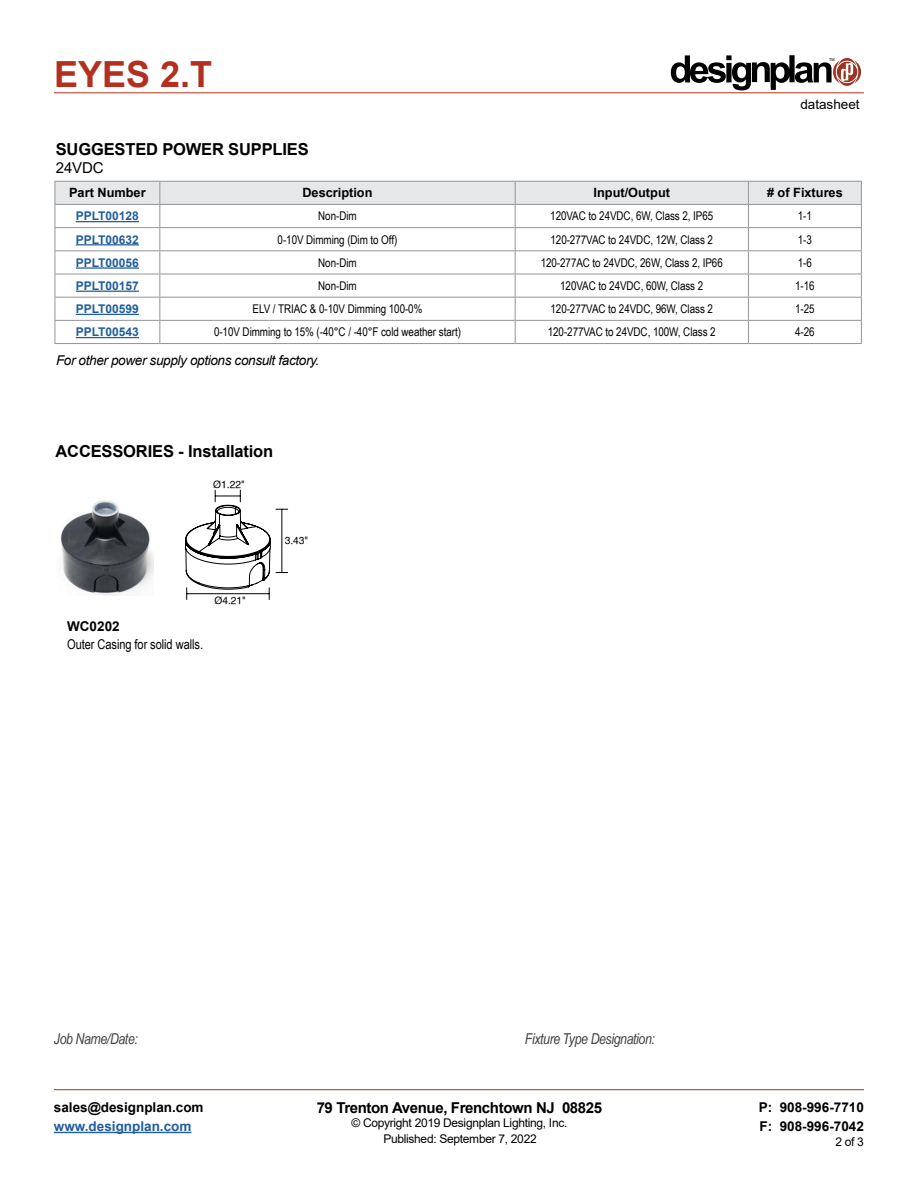
<style>
.page{position:relative;width:918px;height:1188px;background:#fff}
.page>*{position:absolute;margin:0;border:0;box-sizing:border-box;transform-origin:0 0}
.t1{font:700 36px "Arial";color:#b32f1e}
.t2{font:700 16.5px "Arial";letter-spacing:-.01em;color:#000}
.t3{font:italic 15px "Arial Narrow";letter-spacing:-.025em;color:#414042}
.t4{font:700 15px "Arial";letter-spacing:-.025em;color:#000}
.t5{font:15px "Arial";letter-spacing:-.01em;color:#000}
.t6{font:700 13.5px/19.5px "Arial";color:#000}
.t7{font:italic 13.5px "Arial";letter-spacing:-.025em;color:#000}
.t8{font:13.5px "Arial Narrow";letter-spacing:-.005em;color:#000}
.t9{font:700 13.5px "Arial";color:#215e9e}
.t10{font:13.5px "Arial";color:#000}
.t11{font:700 12.75px "Arial";color:#000}
.t12{font:12px "Arial Narrow";letter-spacing:-.005em;color:#000}
.t13{font:12px "Arial";letter-spacing:-.025em;color:#000}
.t14{font:700 12px "Arial";color:#215e9e}
.t15{font:10.2px "Helvetica";color:#000}
.t16{font:3.9px "Helvetica";color:#000}
</style>
<div class="page">
<hr style="left:54px;top:93px;width:810px;height:1px;background:#b32f1e">
<hr style="left:54px;top:1089px;width:810px;height:1px;background:#b32f1e">
<hr style="left:54px;top:1132px;width:137px;height:1px;background:#215e9e">
<svg style="left:671px;top:55px;width:190px;height:35px"></svg>
<img style="left:60px;top:500px;width:94px;height:96px">
<svg style="left:186px;top:490px;width:102px;height:110px"></svg>
<hr style="left:160px;top:343px;width:355px;height:1px;background:#939598">
<hr style="left:515px;top:343px;width:233px;height:1px;background:#939598">
<hr style="left:748px;top:343px;width:114px;height:1px;background:#939598">
<svg style="left:55px;top:181px;width:807px;height:162px"></svg>
<hr style="left:55px;top:343px;width:105px;height:1px;background:#939598">
<hr style="left:76px;top:221px;width:63px;height:1px;background:#215e9e">
<hr style="left:76px;top:244px;width:63px;height:1px;background:#215e9e">
<hr style="left:76px;top:267px;width:63px;height:2px;background:#215e9e">
<hr style="left:76px;top:291px;width:63px;height:1px;background:#215e9e">
<hr style="left:76px;top:314px;width:63px;height:1px;background:#215e9e">
<hr style="left:76px;top:337px;width:63px;height:1px;background:#215e9e">
<h1 class="t1" style="left:54px;top:49px;width:160px">EYES 2.T</h1>
<p class="t16" style="left:829px;top:57px;width:7px">TM</p>
<p class="t10" style="left:800px;top:95px;width:61px">datasheet</p>
<h2 class="t2" style="left:56px;top:138px;width:254px">SUGGESTED POWER SUPPLIES</h2>
<p class="t5" style="left:56px;top:158px;width:49px">24VDC</p>
<p class="t11" style="left:69px;top:184px;width:78px">Part Number</p>
<p class="t11" style="left:302px;top:184px;width:72px">Description</p>
<p class="t11" style="left:594px;top:184px;width:78px">Input/Output</p>
<p class="t11" style="left:767px;top:184px;width:77px"># of Fixtures</p>
<p class="t14" style="left:76px;top:208px;width:65px">PPLT00128</p>
<p class="t12" style="left:318px;top:207px;width:40px">Non-Dim</p>
<p class="t12" style="left:550px;top:207px;width:165px">120VAC to 24VDC, 6W, Class 2, IP65</p>
<p class="t12" style="left:798px;top:207px;width:16px">1-1</p>
<p class="t14" style="left:76px;top:231px;width:65px">PPLT00632</p>
<p class="t12" style="left:278px;top:231px;width:121px">0-10V Dimming (Dim to Off)</p>
<p class="t12" style="left:551px;top:231px;width:164px">120-277VAC to 24VDC, 12W, Class 2</p>
<p class="t12" style="left:798px;top:231px;width:16px">1-3</p>
<p class="t14" style="left:76px;top:254px;width:65px">PPLT00056</p>
<p class="t12" style="left:318px;top:254px;width:40px">Non-Dim</p>
<p class="t12" style="left:541px;top:254px;width:184px">120-277AC to 24VDC, 26W, Class 2, IP66</p>
<p class="t12" style="left:798px;top:254px;width:16px">1-6</p>
<p class="t14" style="left:76px;top:277px;width:65px">PPLT00157</p>
<p class="t12" style="left:318px;top:277px;width:40px">Non-Dim</p>
<p class="t12" style="left:560px;top:277px;width:145px">120VAC to 24VDC, 60W, Class 2</p>
<p class="t12" style="left:795px;top:277px;width:21px">1-16</p>
<p class="t14" style="left:76px;top:300px;width:65px">PPLT00599</p>
<p class="t12" style="left:253px;top:300px;width:171px">ELV / TRIAC &amp; 0-10V Dimming 100-0%</p>
<p class="t12" style="left:551px;top:300px;width:164px">120-277VAC to 24VDC, 96W, Class 2</p>
<p class="t12" style="left:795px;top:300px;width:21px">1-25</p>
<p class="t14" style="left:76px;top:324px;width:65px">PPLT00543</p>
<p class="t12" style="left:214px;top:323px;width:248px">0-10V Dimming to 15% (-40°C / -40°F cold weather start)</p>
<p class="t12" style="left:548px;top:323px;width:169px">120-277VAC to 24VDC, 100W, Class 2</p>
<p class="t12" style="left:795px;top:323px;width:21px">4-26</p>
<p class="t7" style="left:56px;top:351px;width:265px">For other power supply options consult factory.</p>
<h2 class="t2" style="left:56px;top:440px;width:219px">ACCESSORIES - Installation</h2>
<p class="t15" style="left:213px;top:479px;width:33px">Ø1.22"</p>
<p class="t6" style="left:67px;top:616px;width:54px">WC0202</p>
<p class="t8" style="left:67px;top:634px;width:137px">Outer Casing for solid walls.</p>
<p class="t15" style="left:214px;top:595px;width:33px">Ø4.21"</p>
<p class="t15" style="left:285px;top:534px;width:25px">3.43"</p>
<p class="t3" style="left:54px;top:1028px;width:85px">Job Name/Date:</p>
<p class="t3" style="left:525px;top:1029px;width:132px">Fixture Type Designation:</p>
<p class="t6" style="left:54px;top:1097px;width:151px">sales@designplan.com</p>
<p class="t9" style="left:54px;top:1117px;width:139px">www.designplan.com</p>
<p class="t4" style="left:317px;top:1097px;width:287px">79 Trenton Avenue, Frenchtown NJ 08825</p>
<p class="t13" style="left:351px;top:1115px;width:217px">© Copyright 2019 Designplan Lighting, Inc.</p>
<p class="t6" style="left:759px;top:1097px;width:107px">P: 908-996-7710<br>F: 908-996-7042</p>
<p class="t13" style="left:383px;top:1130px;width:155px">Published: September 7, 2022</p>
<p class="t13" style="left:835px;top:1133px;width:30px">2 of 3</p>
</div>
